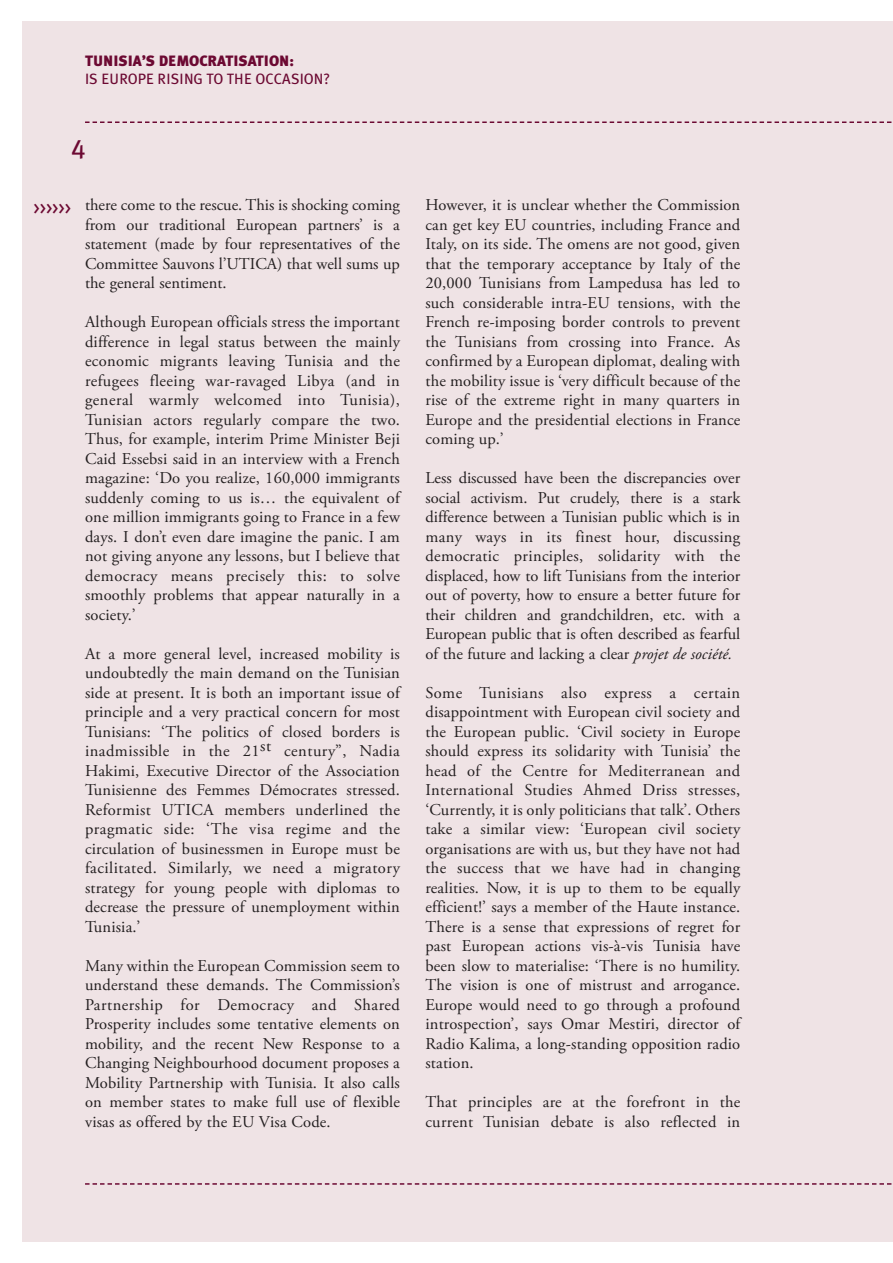
<style>
.page{position:relative;width:893px;height:1263px;background:#fff}
.page>*{position:absolute;margin:0;border:0;box-sizing:border-box;transform-origin:0 0}
.t1{font:27px "Meta Plus Book Caps";color:#6c0932}
.t2{font:18px "Meta Plus Book Caps";color:#6c0932}
.t3{font:16.5px/19.5px "Adobe Garamond Pro";letter-spacing:.01em;color:#231f20;text-align:justify}
.t4{font:15px "Meta Plus";letter-spacing:.005em;color:#6c0932}
.t5{font:900 15px "Meta Plus";color:#6c0932}
.s1{font-style:italic}
</style>
<div class="page">
<div style="left:22px;top:22px;width:871px;height:1220px;background:#efe3e5"></div>
<svg style="left:85px;top:121px;width:807px;height:2px"></svg>
<svg style="left:85px;top:1183px;width:807px;height:2px"></svg>
<p class="t5" style="left:85px;top:52px;width:211px">TUNISIA’S DEMOCRATISATION:</p>
<p class="t4" style="left:85px;top:70px;width:247px">IS EUROPE RISING TO THE OCCASION?</p>
<h1 class="t1" style="left:71px;top:133px;width:16px">4</h1>
<p class="t2" style="left:34px;top:197px;width:39px">&gt;&gt;&gt;&gt;&gt;&gt;</p>
<p class="t3" style="left:85px;top:196px;width:316px">there come to the rescue. This is shocking coming from our traditional European partners’ is a statement (made by four representatives of the Committee Sauvons l’UTICA) that well sums up the general sentiment.</p>
<p class="t3" style="left:85px;top:313px;width:316px">Although European officials stress the important difference in legal status between the mainly economic migrants leaving Tunisia and the refugees fleeing war-ravaged Libya (and in general warmly welcomed into Tunisia), Tunisian actors regularly compare the two.<br>Thus, for example, interim Prime Minister Beji Caid Essebsi said in an interview with a French magazine: ‘Do you realize, 160,000 immigrants suddenly coming to us is… the equivalent of one million immigrants going to France in a few days. I don’t even dare imagine the panic. I am not giving anyone any lessons, but I believe that democracy means precisely this: to solve smoothly problems that appear naturally in a society.’</p>
<p class="t3" style="left:85px;top:645px;width:316px">At a more general level, increased mobility is undoubtedly the main demand on the Tunisian side at present. It is both an important issue of principle and a very practical concern for most Tunisians: ‘The politics of closed borders is inadmissible in the 21st century”, Nadia Hakimi, Executive Director of the Association Tunisienne des Femmes Démocrates stressed.<br>Reformist UTICA members underlined the pragmatic side: ‘The visa regime and the circulation of businessmen in Europe must be facilitated. Similarly, we need a migratory strategy for young people with diplomas to decrease the pressure of unemployment within Tunisia.’</p>
<p class="t3" style="left:85px;top:957px;width:316px">Many within the European Commission seem to understand these demands. The Commission’s Partnership for Democracy and Shared Prosperity includes some tentative elements on mobility, and the recent New Response to a Changing Neighbourhood document proposes a Mobility Partnership with Tunisia. It also calls on member states to make full use of flexible visas as offered by the EU Visa Code.</p>
<p class="t3" style="left:425px;top:196px;width:316px">However, it is unclear whether the Commission can get key EU countries, including France and Italy, on its side. The omens are not good, given that the temporary acceptance by Italy of the 20,000 Tunisians from Lampedusa has led to such considerable intra-EU tensions, with the French re-imposing border controls to prevent the Tunisians from crossing into France. As confirmed by a European diplomat, dealing with the mobility issue is ‘very difficult because of the rise of the extreme right in many quarters in Europe and the presidential elections in France coming up.’</p>
<p class="t3" style="left:425px;top:469px;width:316px">Less discussed have been the discrepancies over social activism. Put crudely, there is a stark difference between a Tunisian public which is in many ways in its finest hour, discussing democratic principles, solidarity with the displaced, how to lift Tunisians from the interior out of poverty, how to ensure a better future for their children and grandchildren, etc. with a European public that is often described as fearful of the future and lacking a clear <span class="s1">projet de société.</span></p>
<p class="t3" style="left:425px;top:684px;width:316px">Some Tunisians also express a certain disappointment with European civil society and the European public. ‘Civil society in Europe should express its solidarity with Tunisia’ the head of the Centre for Mediterranean and International Studies Ahmed Driss stresses, ‘Currently, it is only politicians that talk’. Others take a similar view: ‘European civil society organisations are with us, but they have not had the success that we have had in changing realities. Now, it is up to them to be equally efficient!’ says a member of the Haute instance.<br>There is a sense that expressions of regret for past European actions vis-à-vis Tunisia have been slow to materialise: ‘There is no humility.<br>The vision is one of mistrust and arrogance.<br>Europe would need to go through a profound introspection’, says Omar Mestiri, director of Radio Kalima, a long-standing opposition radio station.</p>
<p class="t3" style="left:425px;top:1093px;width:316px">That principles are at the forefront in the current Tunisian debate is also reflected in</p>
</div>
